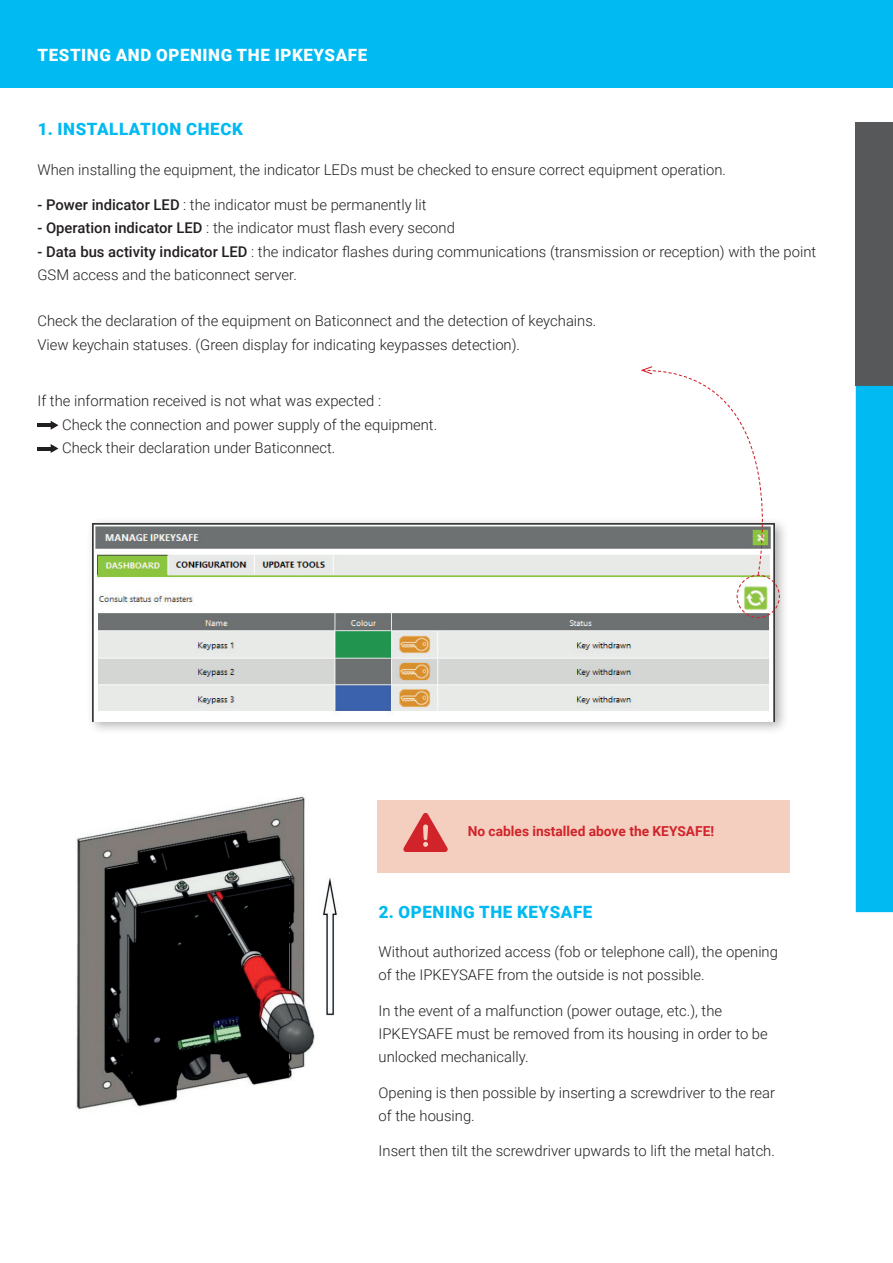
<style>
.page{position:relative;width:893px;height:1263px;background:#fff}
.page>*{position:absolute;margin:0;border:0;box-sizing:border-box;transform-origin:0 0}
.t1{font:900 16.95px "Roboto";letter-spacing:.035em;color:#00baf1}
.t2{font:900 16.95px "Roboto";letter-spacing:.035em;color:#fff}
.t3{font:300 14.85px/23.2px "Roboto";color:#231f20}
.t4{font:700 13.8px "Roboto";color:#d1232a}
.s1{font-weight:500}
</style>
<div class="page">
<div style="left:0;top:0;width:893px;height:88px;background:#00baf1"></div>
<div style="left:856px;top:123px;width:37px;height:263px;background:#57585a"></div>
<div style="left:856px;top:386px;width:37px;height:526px;background:#00baf1"></div>
<div style="left:378px;top:800px;width:412px;height:72px;background:#f4cfc0"></div>
<hr style="left:37px;top:423px;width:17px;height:4px;background:#231f20">
<svg style="left:51px;top:421px;width:7px;height:9px"></svg>
<hr style="left:37px;top:447px;width:17px;height:3px;background:#231f20">
<svg style="left:51px;top:444px;width:7px;height:9px"></svg>
<img style="left:76px;top:796px;width:262px;height:314px">
<svg style="left:403px;top:812px;width:45px;height:40px"></svg>
<div style="left:86px;top:516px;width:703px;height:219px;background:#231f20;opacity:.35"></div>
<img style="left:93px;top:523px;width:682px;height:198px">
<svg style="left:639px;top:366px;width:150px;height:253px"></svg>
<p class="t2" style="left:38px;top:43px;width:331px">TESTING AND OPENING THE IPKEYSAFE</p>
<p class="t1" style="left:38px;top:118px;width:207px">1. INSTALLATION CHECK</p>
<p class="t3" style="left:37px;top:157px;width:690px">When installing the equipment, the indicator LEDs must be checked to ensure correct equipment operation.</p>
<p class="t3" style="left:37px;top:193px;width:391px"><span class="s1">- Power indicator LED</span> : the indicator must be permanently lit</p>
<p class="t3" style="left:37px;top:216px;width:419px"><span class="s1">- Operation indicator LED</span> : the indicator must flash every second</p>
<p class="t3" style="left:37px;top:239px;width:780px"><span class="s1">- Data bus activity indicator LED</span> : the indicator flashes during communications (transmission or reception) with the point<br>GSM access and the baticonnect server.</p>
<p class="t3" style="left:37px;top:309px;width:560px">Check the declaration of the equipment on Baticonnect and the detection of keychains.<br>View keychain statuses. (Green display for indicating keypasses detection).</p>
<p class="t3" style="left:62px;top:389px;width:377px;text-indent:-25px">If the information received is not what was expected :<br>Check the connection and power supply of the equipment.<br>Check their declaration under Baticonnect.</p>
<p class="t4" style="left:468px;top:821px;width:248px">No cables installed above the KEYSAFE!</p>
<p class="t1" style="left:379px;top:900px;width:215px">2. OPENING THE KEYSAFE</p>
<p class="t3" style="left:379px;top:940px;width:401px">Without authorized access (fob or telephone call), the opening of the IPKEYSAFE from the outside is not possible.</p>
<p class="t3" style="left:379px;top:998px;width:391px">In the event of a malfunction (power outage, etc.), the<br>IPKEYSAFE must be removed from its housing in order to be unlocked mechanically.</p>
<p class="t3" style="left:379px;top:1080px;width:398px">Opening is then possible by inserting a screwdriver to the rear of the housing.</p>
<p class="t3" style="left:379px;top:1138px;width:398px">Insert then tilt the screwdriver upwards to lift the metal hatch.</p>
</div>
